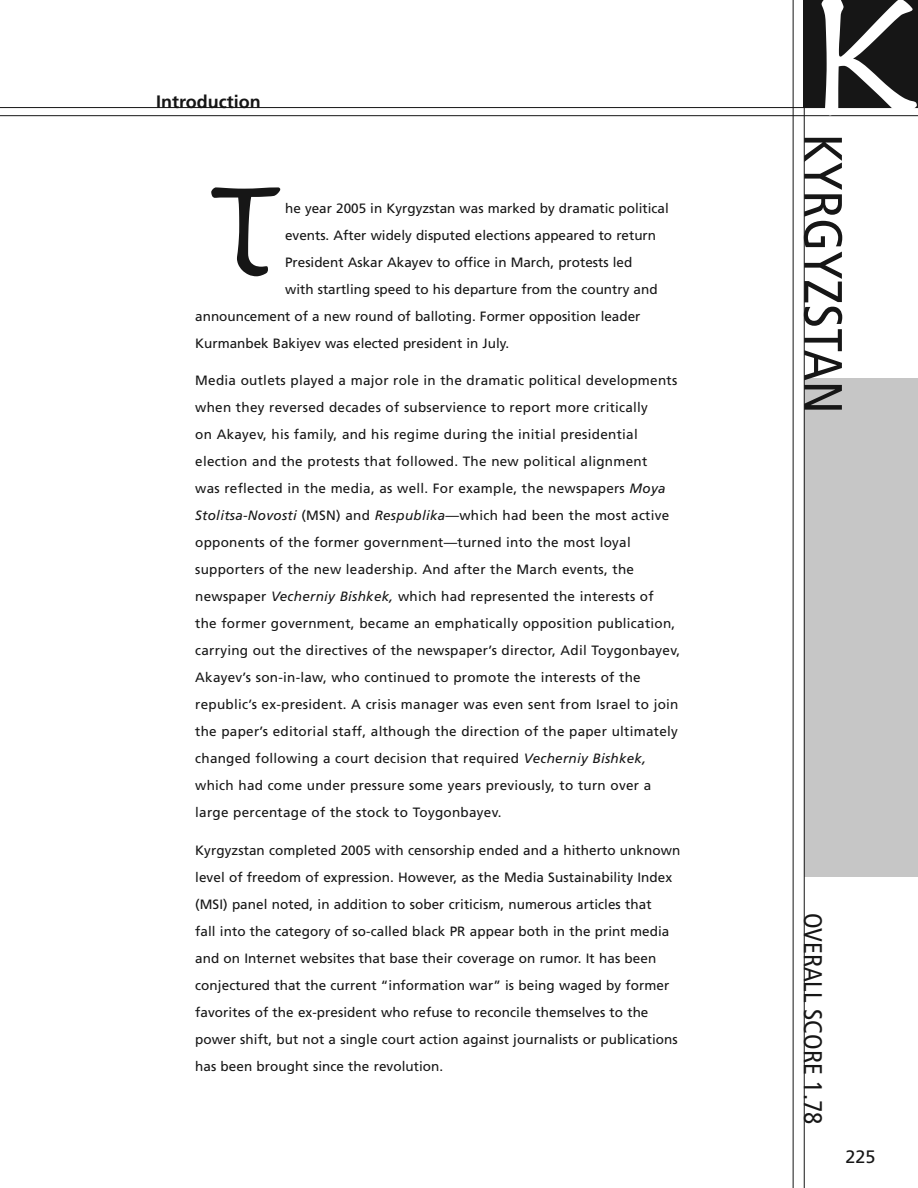
<style>
.page{position:relative;width:918px;height:1188px;background:#fff}
.page>*{position:absolute;margin:0;border:0;box-sizing:border-box;transform-origin:0 0}
.t1{font:201.3px "Herculanum";color:#fff}
.t2{font:153px "Herculanum";color:#161616}
.t3{font:condensed 54px "Frutiger";color:#161616}
.t4{font:condensed 25.5px "Frutiger";color:#161616}
.t5{font:700 18px "Frutiger";color:#161616}
.t6{font:18px "Frutiger";color:#161616}
.t7{font:13.5px/27px "Frutiger";letter-spacing:.02em;color:#161616}
.t8{font:13.5px "Frutiger";color:#161616}
.s1{font-style:italic}
</style>
<div class="page">
<div style="left:804px;top:378px;width:114px;height:499px;background:#c6c6c6"></div>
<hr style="left:793px;top:0;width:1px;height:1188px;background:#161616">
<hr style="left:0;top:107px;width:918px;height:1px;background:#161616">
<hr style="left:0;top:115px;width:918px;height:1px;background:#161616">
<hr style="left:804px;top:0;width:1px;height:1188px;background:#161616">
<div style="left:804px;top:0;width:114px;height:108px;background:#161616"></div>
<h3 class="t5" style="left:156px;top:95px;width:106px">Introduction</h3>
<h2 class="t2" style="left:209px;top:153px;width:78px">T</h2>
<p class="t8" style="left:285px;top:202px;width:385px">he year 2005 in Kyrgyzstan was marked by dramatic political</p>
<p class="t8" style="left:285px;top:229px;width:372px">events. After widely disputed elections appeared to return</p>
<p class="t8" style="left:285px;top:256px;width:349px">President Askar Akayev to office in March, protests led</p>
<p class="t8" style="left:285px;top:283px;width:374px">with startling speed to his departure from the country and</p>
<p class="t8" style="left:195px;top:310px;width:447px">announcement of a new round of balloting. Former opposition leader</p>
<p class="t8" style="left:195px;top:337px;width:316px">Kurmanbek Bakiyev was elected president in July.</p>
<p class="t7" style="left:195px;top:368px;width:486px">Media outlets played a major role in the dramatic political developments when they reversed decades of subservience to report more critically<br>on Akayev, his family, and his regime during the initial presidential election and the protests that followed. The new political alignment<br>was reflected in the media, as well. For example, the newspapers <span class="s1">Moya Stolitsa-Novosti</span> (MSN) and <span class="s1">Respublika—</span>which had been the most active opponents of the former government—turned into the most loyal supporters of the new leadership. And after the March events, the newspaper <span class="s1">Vecherniy Bishkek,</span> which had represented the interests of<br>the former government, became an emphatically opposition publication, carrying out the directives of the newspaper’s director, Adil Toygonbayev, Akayev’s son-in-law, who continued to promote the interests of the republic’s ex-president. A crisis manager was even sent from Israel to join the paper’s editorial staff, although the direction of the paper ultimately changed following a court decision that required <span class="s1">Vecherniy Bishkek, </span>which had come under pressure some years previously, to turn over a large percentage of the stock to Toygonbayev.</p>
<p class="t7" style="left:195px;top:838px;width:487px">Kyrgyzstan completed 2005 with censorship ended and a hitherto unknown level of freedom of expression. However, as the Media Sustainability Index (MSI) panel noted, in addition to sober criticism, numerous articles that<br>fall into the category of so-called black PR appear both in the print media and on Internet websites that base their coverage on rumor. It has been conjectured that the current “information war” is being waged by former favorites of the ex-president who refuse to reconcile themselves to the power shift, but not a single court action against journalists or publications has been brought since the revolution.</p>
<h1 class="t1" style="left:800px;top:-46px;width:125px">k</h1>
<h3 class="t3" style="left:845px;top:134px;width:281px;rotate:90deg">KYRGYZSTAN</h3>
<h3 class="t4" style="left:823px;top:913px;width:213px;rotate:90deg">OVERALL SCORE 1.78</h3>
<h3 class="t6" style="left:846px;top:1149px;width:32px">225</h3>
</div>
